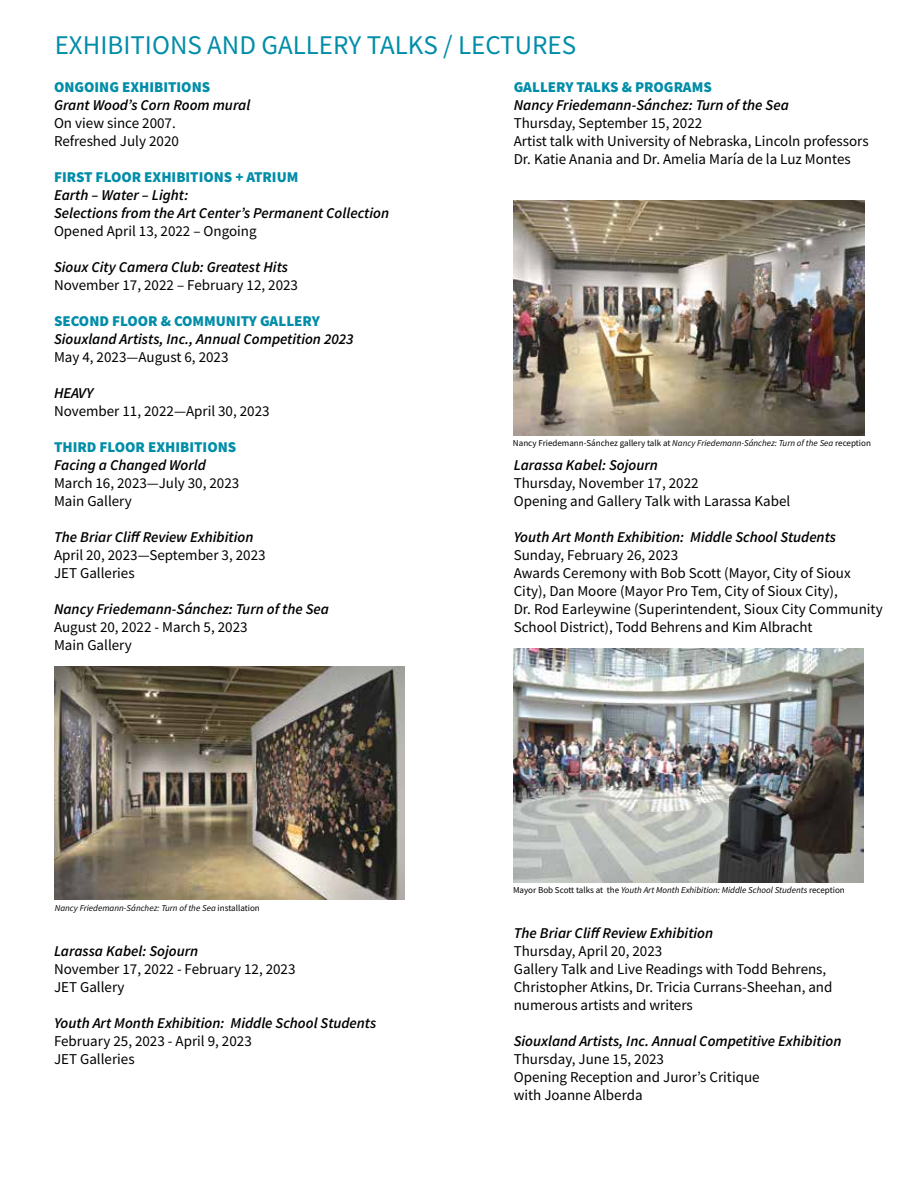
<style>
.page{position:relative;width:918px;height:1188px;background:#fff}
.page>*{position:absolute;margin:0;border:0;box-sizing:border-box;transform-origin:0 0}
.t1{font:27px "Source Sans Pro";color:#008da8}
.t2{font:15px/18px "Source Sans Pro";color:#000}
.t3{font:italic 600 15px/18px "Source Sans Pro";color:#000}
.t4{font:900 15px "Source Sans Pro";color:#008da8}
.t5{font:italic 9px "Source Sans Pro";color:#000}
.t6{font:9px "Source Sans Pro";color:#000}
.s1{font-style:normal}
.s2{font-style:italic}
</style>
<div class="page">
<img style="left:54px;top:666px;width:351px;height:234px">
<img style="left:513px;top:201px;width:351px;height:234px">
<img style="left:513px;top:648px;width:351px;height:235px">
<h1 class="t1" style="left:55px;top:28px;width:523px">EXHIBITIONS AND GALLERY TALKS / LECTURES</h1>
<p class="t4" style="left:54px;top:77px;width:158px">ONGOING EXHIBITIONS</p>
<p class="t3" style="left:54px;top:96px;width:198px">Grant Wood’s Corn Room mural</p>
<p class="t2" style="left:54px;top:114px;width:126px">On view since 2007.<br>Refreshed July 2020</p>
<p class="t4" style="left:54px;top:167px;width:246px">FIRST FLOOR EXHIBITIONS + ATRIUM</p>
<p class="t3" style="left:54px;top:186px;width:337px">Earth – Water – Light:<br>Selections from the Art Center’s Permanent Collection</p>
<p class="t2" style="left:54px;top:222px;width:204px">Opened April 13, 2022 – Ongoing</p>
<p class="t3" style="left:54px;top:258px;width:236px">Sioux City Camera Club: Greatest Hits</p>
<p class="t2" style="left:54px;top:276px;width:246px">November 17, 2022 – February 12, 2023</p>
<p class="t4" style="left:54px;top:311px;width:267px">SECOND FLOOR &amp; COMMUNITY GALLERY</p>
<p class="t3" style="left:54px;top:330px;width:301px">Siouxland Artists, Inc., Annual Competition 2023</p>
<p class="t2" style="left:54px;top:348px;width:176px">May 4, 2023—August 6, 2023</p>
<p class="t3" style="left:54px;top:384px;width:41px">HEAVY</p>
<p class="t2" style="left:54px;top:402px;width:217px">November 11, 2022—April 30, 2023</p>
<p class="t4" style="left:54px;top:437px;width:184px">THIRD FLOOR EXHIBITIONS</p>
<p class="t3" style="left:54px;top:456px;width:153px">Facing a Changed World</p>
<p class="t2" style="left:54px;top:474px;width:187px">March 16, 2023—July 30, 2023<br>Main Gallery</p>
<p class="t3" style="left:54px;top:528px;width:201px">The Briar Cliff Review Exhibition</p>
<p class="t2" style="left:54px;top:546px;width:213px">April 20, 2023—September 3, 2023<br>JET Galleries</p>
<p class="t3" style="left:54px;top:600px;width:277px">Nancy Friedemann-Sánchez: Turn of the Sea</p>
<p class="t2" style="left:54px;top:618px;width:195px">August 20, 2022 - March 5, 2023<br>Main Gallery</p>
<p class="t5" style="left:55px;top:903px;width:207px">Nancy Friedemann-Sánchez: Turn of the Sea <span class="s1">installation</span></p>
<p class="t3" style="left:54px;top:942px;width:146px">Larassa Kabel: Sojourn</p>
<p class="t2" style="left:54px;top:960px;width:243px">November 17, 2022 - February 12, 2023<br>JET Gallery</p>
<p class="t3" style="left:54px;top:1014px;width:324px">Youth Art Month Exhibition: Middle School Students</p>
<p class="t2" style="left:54px;top:1032px;width:199px">February 25, 2023 - April 9, 2023<br>JET Galleries</p>
<p class="t4" style="left:514px;top:77px;width:200px">GALLERY TALKS &amp; PROGRAMS</p>
<p class="t3" style="left:514px;top:96px;width:277px">Nancy Friedemann-Sánchez: Turn of the Sea</p>
<p class="t2" style="left:514px;top:114px;width:356px">Thursday, September 15, 2022<br>Artist talk with University of Nebraska, Lincoln professors<br>Dr. Katie Anania and Dr. Amelia María de la Luz Montes</p>
<p class="t6" style="left:513px;top:438px;width:359px">Nancy Friedemann-Sánchez gallery talk at <span class="s2">Nancy Friedemann-Sánchez: Turn of the Sea</span> reception</p>
<p class="t3" style="left:514px;top:456px;width:146px">Larassa Kabel: Sojourn</p>
<p class="t2" style="left:514px;top:474px;width:278px">Thursday, November 17, 2022<br>Opening and Gallery Talk with Larassa Kabel</p>
<p class="t3" style="left:514px;top:528px;width:324px">Youth Art Month Exhibition: Middle School Students</p>
<p class="t2" style="left:514px;top:546px;width:370px">Sunday, February 26, 2023<br>Awards Ceremony with Bob Scott (Mayor, City of Sioux City), Dan Moore (Mayor Pro Tem, City of Sioux City),<br>Dr. Rod Earleywine (Superintendent, Sioux City Community School District), Todd Behrens and Kim Albracht</p>
<p class="t5" style="left:513px;top:885px;width:333px"><span class="s1">Mayor Bob Scott talks at the</span> Youth Art Month Exhibition: Middle School Students <span class="s1">reception</span></p>
<p class="t3" style="left:514px;top:924px;width:201px">The Briar Cliff Review Exhibition</p>
<p class="t2" style="left:514px;top:942px;width:320px">Thursday, April 20, 2023<br>Gallery Talk and Live Readings with Todd Behrens, Christopher Atkins, Dr. Tricia Currans-Sheehan, and numerous artists and writers</p>
<p class="t3" style="left:514px;top:1032px;width:329px">Siouxland Artists, Inc. Annual Competitive Exhibition</p>
<p class="t2" style="left:514px;top:1050px;width:247px">Thursday, June 15, 2023<br>Opening Reception and Juror’s Critique with Joanne Alberda</p>
</div>
